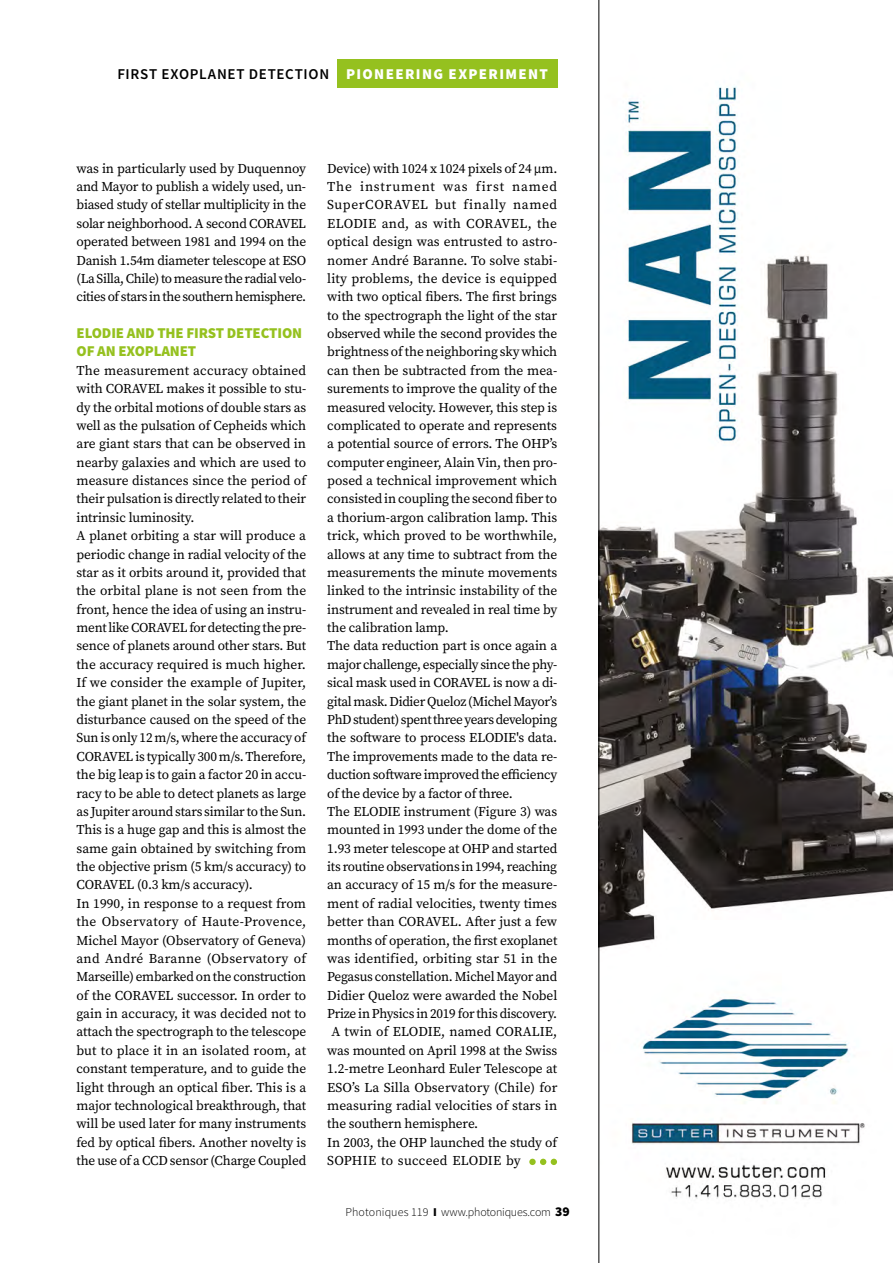
<style>
.page{position:relative;width:893px;height:1263px;background:#fff}
.page>*{position:absolute;margin:0;border:0;box-sizing:border-box;transform-origin:0 0}
.t1{font:900 15px/18px "Source Sans Pro";letter-spacing:-.01em;color:#95c11f}
.t2{font:600 15px "Source Sans Pro";color:#000}
.t3{font:900 15px "Source Sans Pro";letter-spacing:.09em;color:#fff}
.t4{font:13.5px/18.3px "Source Serif Pro";letter-spacing:-.01em;color:#000;text-align:justify}
.t5{font:13.5px "Source Serif Pro";letter-spacing:.01em;color:#000}
.t6{font:13.5px "Source Serif Pro";letter-spacing:-.03em;color:#000}
.t7{font:13.5px "Source Serif Pro";letter-spacing:.045em;color:#000}
.t8{font:13.5px "Source Serif Pro";letter-spacing:.025em;color:#000}
.t9{font:13.5px "Source Serif Pro";letter-spacing:.06em;color:#000}
.t10{font:13.5px "Source Serif Pro";letter-spacing:.02em;color:#000}
.t11{font:300 12px "Source Sans Pro";color:#000}
.s1{font-weight:900}
.s2{font-weight:900;font-size:13.5px}
</style>
<div class="page">
<div style="left:338px;top:60px;width:220px;height:28px;background:#95c11f"></div>
<div style="left:529px;top:1159px;width:7px;height:6px;background:#95c11f;border-radius:50%"></div>
<svg style="left:540px;top:1159px;width:17px;height:6px"></svg>
<svg style="left:599px;top:0;width:294px;height:1263px"></svg>
<p class="t2" style="left:117px;top:64px;width:10px">FIRST</p>
<p class="t2" style="left:161px;top:64px;width:20px">EXOPLANET</p>
<p class="t2" style="left:249px;top:64px;width:10px">DETECTION</p>
<p class="t3" style="left:346px;top:64px;width:203px">PIONEERING EXPERIMENT</p>
<p class="t4" style="left:77px;top:159px;width:231px">was in particularly used by Duquennoy and Mayor to publish a widely used, un&shy;biased study of stellar multiplicity in the solar neighborhood. A second CORAVEL operated between 1981 and 1994 on the Danish 1.54m diameter telescope at ESO (La Silla, Chile) to measure the radial velo&shy;cities of stars in the southern hemisphere.</p>
<p class="t1" style="left:77px;top:324px;width:227px">ELODIE AND THE FIRST DETECTION<br>OF AN EXOPLANET</p>
<p class="t4" style="left:77px;top:361px;width:231px;text-align:left">The measurement accuracy obtained with CORAVEL makes it possible to stu&shy;dy the orbital motions of double stars as well as the pulsation of Cepheids which are giant stars that can be observed in nearby galaxies and which are used to measure distances since the period of their pulsation is directly related to their intrinsic luminosity.<br>A planet orbiting a star will produce a periodic change in radial velocity of the star as it orbits around it, provided that the orbital plane is not seen from the front, hence the idea of using an instru&shy;ment like CORAVEL for detecting the pre&shy;sence of planets around other stars. But the accuracy required is much higher.<br>If we consider the example of Jupiter, the giant planet in the solar system, the disturbance caused on the speed of the Sun is only 12 m/s, where the accuracy of CORAVEL is typically 300 m/s. Therefore, the big leap is to gain a factor 20 in accu&shy;racy to be able to detect planets as large as Jupiter around stars similar to the Sun.<br>This is a huge gap and this is almost the same gain obtained by switching from the objective prism (5 km/s accuracy) to CORAVEL (0.3 km/s accuracy).<br>In 1990, in response to a request from the Observatory of Haute-Provence, Michel Mayor (Observatory of Geneva) and André Baranne (Observatory of Marseille) embarked on the construction of the CORAVEL successor. In order to gain in accuracy, it was decided not to attach the spectrograph to the telescope but to place it in an isolated room, at constant temperature, and to guide the light through an optical fiber. This is a major technological breakthrough, that will be used later for many instruments fed by optical fibers. Another novelty is the use of a CCD sensor (Charge Coupled</p>
<p class="t4" style="left:327px;top:159px;width:232px">Device) with 1024 x 1024 pixels of 24 µm.</p>
<p class="t9" style="left:327px;top:178px;width:231px">The instrument was first named</p>
<p class="t7" style="left:327px;top:196px;width:232px">SuperCORAVEL but finally named</p>
<p class="t8" style="left:327px;top:214px;width:231px">ELODIE and, as with CORAVEL, the</p>
<p class="t4" style="left:327px;top:233px;width:231px">optical design was entrusted to astro-</p>
<p class="t4" style="left:327px;top:251px;width:231px">nomer André Baranne. To solve stabi-</p>
<p class="t5" style="left:327px;top:269px;width:232px">lity problems, the device is equipped</p>
<p class="t4" style="left:327px;top:288px;width:231px">with two optical fibers. The first brings</p>
<p class="t4" style="left:327px;top:306px;width:231px">to the spectrograph the light of the star</p>
<p class="t4" style="left:327px;top:324px;width:232px">observed while the second provides the</p>
<p class="t4" style="left:327px;top:343px;width:232px">brightness of the neighboring sky which</p>
<p class="t4" style="left:327px;top:361px;width:231px">can then be subtracted from the mea-</p>
<p class="t4" style="left:327px;top:380px;width:232px">surements to improve the quality of the</p>
<p class="t4" style="left:327px;top:398px;width:232px">measured velocity. However, this step is</p>
<p class="t4" style="left:327px;top:416px;width:231px">complicated to operate and represents</p>
<p class="t4" style="left:327px;top:435px;width:232px">a potential source of errors. The OHP’s</p>
<p class="t4" style="left:327px;top:453px;width:231px">computer engineer, Alain Vin, then pro-</p>
<p class="t4" style="left:327px;top:471px;width:231px">posed a technical improvement which</p>
<p class="t4" style="left:327px;top:490px;width:231px">consisted in coupling the second fiber to</p>
<p class="t4" style="left:327px;top:508px;width:232px">a thorium-argon calibration lamp. This</p>
<p class="t4" style="left:327px;top:527px;width:231px">trick, which proved to be worthwhile,</p>
<p class="t4" style="left:327px;top:545px;width:231px">allows at any time to subtract from the</p>
<p class="t4" style="left:327px;top:563px;width:232px">measurements the minute movements</p>
<p class="t4" style="left:327px;top:582px;width:231px">linked to the intrinsic instability of the</p>
<p class="t4" style="left:327px;top:600px;width:232px">instrument and revealed in real time by</p>
<p class="t4" style="left:327px;top:618px;width:123px">the calibration lamp.</p>
<p class="t4" style="left:327px;top:637px;width:231px">The data reduction part is once again a</p>
<p class="t4" style="left:327px;top:655px;width:231px">major challenge, especially since the phy-</p>
<p class="t4" style="left:327px;top:674px;width:231px">sical mask used in CORAVEL is now a di-</p>
<p class="t4" style="left:327px;top:692px;width:231px">gital mask. Didier Queloz (Michel Mayor’s</p>
<p class="t6" style="left:327px;top:710px;width:231px">PhD student) spent three years developing</p>
<p class="t4" style="left:327px;top:729px;width:231px">the software to process ELODIE's data.</p>
<p class="t4" style="left:327px;top:747px;width:232px">The improvements made to the data re-</p>
<p class="t4" style="left:327px;top:765px;width:232px">duction software improved the efficiency</p>
<p class="t4" style="left:327px;top:784px;width:187px">of the device by a factor of three.</p>
<p class="t4" style="left:327px;top:802px;width:231px">The ELODIE instrument (Figure 3) was</p>
<p class="t4" style="left:327px;top:821px;width:232px">mounted in 1993 under the dome of the</p>
<p class="t4" style="left:327px;top:839px;width:232px">1.93 meter telescope at OHP and started</p>
<p class="t4" style="left:327px;top:857px;width:231px">its routine observations in 1994, reaching</p>
<p class="t4" style="left:327px;top:876px;width:231px">an accuracy of 15 m/s for the measure-</p>
<p class="t4" style="left:327px;top:894px;width:231px">ment of radial velocities, twenty times</p>
<p class="t4" style="left:327px;top:912px;width:231px">better than CORAVEL. After just a few</p>
<p class="t4" style="left:327px;top:931px;width:232px">months of operation, the first exoplanet</p>
<p class="t5" style="left:327px;top:949px;width:232px">was identified, orbiting star 51 in the</p>
<p class="t4" style="left:327px;top:968px;width:232px">Pegasus constellation. Michel Mayor and</p>
<p class="t4" style="left:327px;top:986px;width:232px">Didier Queloz were awarded the Nobel</p>
<p class="t4" style="left:327px;top:1004px;width:231px">Prize in Physics in 2019 for this discovery.</p>
<p class="t5" style="left:331px;top:1023px;width:227px">A twin of ELODIE, named CORALIE,</p>
<p class="t4" style="left:327px;top:1041px;width:232px">was mounted on April 1998 at the Swiss</p>
<p class="t4" style="left:327px;top:1059px;width:232px">1.2-metre Leonhard Euler Telescope at</p>
<p class="t5" style="left:327px;top:1078px;width:232px">ESO’s La Silla Observatory (Chile) for</p>
<p class="t4" style="left:327px;top:1096px;width:231px">measuring radial velocities of stars in</p>
<p class="t4" style="left:327px;top:1115px;width:153px">the southern hemisphere.</p>
<p class="t4" style="left:327px;top:1133px;width:232px">In 2003, the OHP launched the study of</p>
<p class="t10" style="left:327px;top:1151px;width:195px">SOPHIE to succeed ELODIE by</p>
<p class="t11" style="left:345px;top:1205px;width:226px">Photoniques 119 <span class="s1">I</span> www.photoniques.com <span class="s2">39</span></p>
</div>
